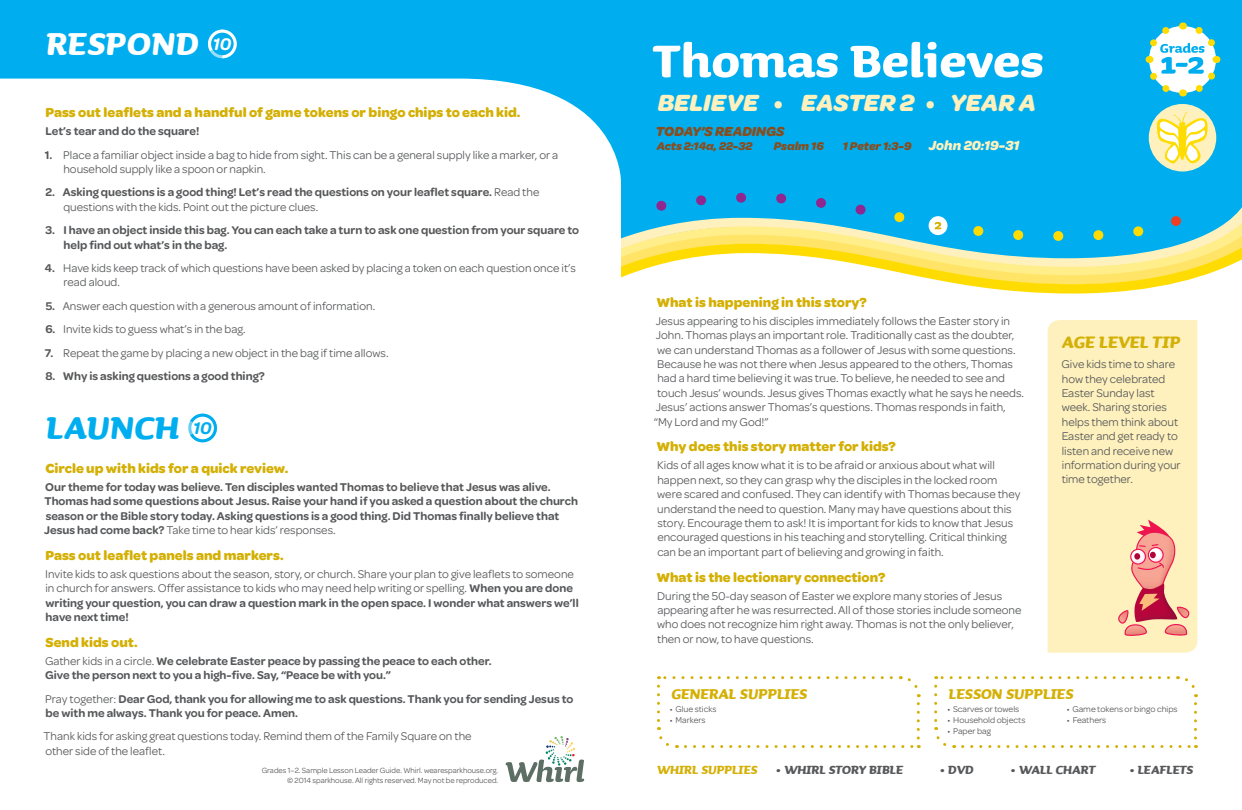
<style>
.page{position:relative;width:1242px;height:810px;background:#fff}
.page>*{position:absolute;margin:0;border:0;box-sizing:border-box;transform-origin:0 0}
.t1{font:700 58px "Sauna";color:#fff}
.t2{font:italic 700 40px "Sauna";letter-spacing:.015em;color:#fff}
.t3{font:italic 700 40px "Sauna";color:#00aeef}
.t4{font:italic 700 25px "Omnes";color:#fef1bd}
.t5{font:italic 700 21px "Sauna";color:#d4b005}
.t6{font:italic 700 18px "Sauna";color:#d4b005}
.t7{font:italic 600 18px "Omnes";color:#fff}
.t8{font:italic 600 18px "Omnes";color:#00aeef}
.t9{font:italic 700 15px "Sauna";color:#57585a}
.t10{font:700 14px "Omnes";color:#d4b005}
.t11{font:italic 700 14px "Omnes";color:#fef1bd}
.t12{font:italic 700 14px "Omnes";color:#894c1d}
.t13{font:12px/14.4px "Omnes";color:#57585a}
.t14{font:600 12px/14.4px "Omnes";color:#57585a}
.t15{font:italic 700 12px "Omnes";color:#894c1d}
.t16{font:9px "Omnes";color:#57585a}
.t17{font:8px/9.6px "Omnes";color:#57585a;text-align:right}
.s1{font-weight:600}
.s2{font-weight:400}
.s3{font-size:12px;color:#894c1d}
.s4{color:#d4b005}
</style>
<div class="page">
<div style="left:1048px;top:320px;width:149px;height:333px;background:#fef1bd"></div>
<svg style="left:506px;top:736px;width:78px;height:46px"></svg>
<div style="left:621px;top:0;width:621px;height:187px;background:#00aeef"></div>
<svg style="left:0;top:0;width:622px;height:182px"></svg>
<svg style="left:208px;top:30px;width:29px;height:28px"></svg>
<div style="left:211px;top:33px;width:23px;height:22px;background:#00aeef;border-radius:50%"></div>
<svg style="left:188px;top:413px;width:29px;height:30px"></svg>
<div style="left:191px;top:417px;width:23px;height:22px;background:#fff;border-radius:50%"></div>
<div style="left:1149px;top:104px;width:67px;height:67px;background:#fef1bd;border-radius:50%"></div>
<svg style="left:1157px;top:109px;width:52px;height:56px"></svg>
<svg style="left:1115px;top:520px;width:77px;height:117px;background:#f2b69e"></svg>
<svg style="left:621px;top:187px;width:621px;height:107px"></svg>
<svg style="left:657px;top:686px;width:20px;height:62px"></svg>
<svg style="left:685px;top:745px;width:234px;height:3px"></svg>
<svg style="left:900px;top:676px;width:20px;height:62px"></svg>
<svg style="left:658px;top:676px;width:233px;height:3px"></svg>
<svg style="left:934px;top:686px;width:21px;height:62px"></svg>
<svg style="left:963px;top:745px;width:234px;height:3px"></svg>
<svg style="left:1178px;top:676px;width:19px;height:62px"></svg>
<svg style="left:936px;top:676px;width:233px;height:3px"></svg>
<svg style="left:1142px;top:19px;width:81px;height:81px"></svg>
<h2 class="t2" style="left:46px;top:19px;width:154px">respond</h2>
<h3 class="t7" style="left:213px;top:34px;width:20px">10</h3>
<p class="t10" style="left:46px;top:104px;width:476px">Pass out leaflets and a handful of game tokens or bingo chips to each kid.</p>
<p class="t14" style="left:46px;top:124px;width:155px">Let’s tear and do the square!</p>
<p class="t13" style="left:63px;top:147px;width:496px;text-indent:-19px"><span class="s1">1.</span> Place a familiar object inside a bag to hide from sight. This can be a general supply like a marker, or a household supply like a spoon or napkin.</p>
<p class="t14" style="left:63px;top:185px;width:478px;text-indent:-18px">2. Asking questions is a good thing! Let’s read the questions on your leaflet square. <span class="s2">Read the questions with the kids. Point out the picture clues.</span></p>
<p class="t14" style="left:64px;top:223px;width:517px;text-indent:-18px">3. I have an object inside this bag. You can each take a turn to ask one question from your square to help find out what’s in the bag.</p>
<p class="t13" style="left:63px;top:261px;width:514px;text-indent:-19px"><span class="s1">4.</span> Have kids keep track of which questions have been asked by placing a token on each question once it’s read aloud.</p>
<p class="t13" style="left:46px;top:299px;width:331px"><span class="s1">5.</span> Answer each question with a generous amount of information.</p>
<p class="t13" style="left:45px;top:322px;width:202px"><span class="s1">6.</span> Invite kids to guess what’s in the bag.</p>
<p class="t13" style="left:45px;top:345px;width:345px"><span class="s1">7.</span> Repeat the game by placing a new object in the bag if time allows.</p>
<p class="t14" style="left:45px;top:369px;width:221px">8. Why is asking questions a good thing?</p>
<h2 class="t3" style="left:46px;top:403px;width:134px">launch</h2>
<h3 class="t8" style="left:193px;top:418px;width:20px">10</h3>
<p class="t10" style="left:45px;top:460px;width:245px">Circle up with kids for a quick review.</p>
<p class="t14" style="left:44px;top:480px;width:535px">Our theme for today was believe. Ten disciples wanted Thomas to believe that Jesus was alive.<br>Thomas had some questions about Jesus. Raise your hand if you asked a question about the church season or the Bible story today. Asking questions is a good thing. Did Thomas finally believe that Jesus had come back? <span class="s2">Take time to hear kids’ responses.</span></p>
<p class="t10" style="left:46px;top:547px;width:240px">Pass out leaflet panels and markers.</p>
<p class="t13" style="left:45px;top:567px;width:535px">Invite kids to ask questions about the season, story, or church. Share your plan to give leaflets to someone in church for answers. Offer assistance to kids who may need help writing or spelling. <span class="s1">When you are done writing your question, you can draw a question mark in the open space. I wonder what answers we’ll have next time!</span></p>
<p class="t10" style="left:45px;top:634px;width:94px">Send kids out.</p>
<p class="t14" style="left:45px;top:654px;width:448px"><span class="s2">Gather kids in a circle.</span> We celebrate Easter peace by passing the peace to each other.<br>Give the person next to you a high-five. Say, “Peace be with you.”</p>
<p class="t14" style="left:45px;top:691px;width:530px"><span class="s2">Pray together:</span> Dear God, thank you for allowing me to ask questions. Thank you for sending Jesus to be with me always. Thank you for peace. Amen.</p>
<p class="t13" style="left:44px;top:729px;width:429px">Thank kids for asking great questions today. Remind them of the Family Square on the other side of the leaflet.</p>
<p class="t17" style="left:262px;top:766px;width:238px">Grades 1–2. Sample Lesson Leader Guide. Whirl. wearesparkhouse.org. © 2014 sparkhouse. All rights reserved. May not be reproduced.</p>
<h1 class="t1" style="left:653px;top:24px;width:393px">Thomas Believes</h1>
<h3 class="t4" style="left:658px;top:88px;width:369px">BELIEVE • EASTER 2 • YEAR A</h3>
<p class="t12" style="left:656px;top:123px;width:130px">TODAY’S READINGS</p>
<p class="t15" style="left:657px;top:139px;width:97px">ACTS 2:14A, 22-32</p>
<p class="t15" style="left:774px;top:139px;width:51px">PSALM 16</p>
<p class="t11" style="left:843px;top:137px;width:178px"><span class="s3">1 PETER 1:3-9</span> JOHN 20:19-31</p>
<p class="t10" style="left:657px;top:294px;width:212px">What is happening in this story?</p>
<p class="t13" style="left:654px;top:314px;width:372px">Jesus appearing to his disciples immediately follows the Easter story in John. Thomas plays an important role. Traditionally cast as the doubter, we can understand Thomas as a follower of Jesus with some questions.<br>Because he was not there when Jesus appeared to the others, Thomas had a hard time believing it was true. To believe, he needed to see and touch Jesus’ wounds. Jesus gives Thomas exactly what he says he needs.<br>Jesus’ actions answer Thomas’s questions. Thomas responds in faith, “My Lord and my God!”</p>
<p class="t10" style="left:657px;top:439px;width:241px">Why does this story matter for kids?</p>
<p class="t13" style="left:657px;top:458px;width:365px">Kids of all ages know what it is to be afraid or anxious about what will happen next, so they can grasp why the disciples in the locked room were scared and confused. They can identify with Thomas because they understand the need to question. Many may have questions about this story. Encourage them to ask! It is important for kids to know that Jesus encouraged questions in his teaching and storytelling. Critical thinking can be an important part of believing and growing in faith.</p>
<p class="t10" style="left:657px;top:569px;width:230px">What is the lectionary connection?</p>
<p class="t13" style="left:657px;top:588px;width:366px">During the 50-day season of Easter we explore many stories of Jesus appearing after he was resurrected. All of those stories include someone who does not recognize him right away. Thomas is not the only believer, then or now, to have questions.</p>
<h3 class="t5" style="left:1062px;top:329px;width:120px">Age Level Tip</h3>
<p class="t13" style="left:1061px;top:357px;width:121px">Give kids time to share how they celebrated<br>Easter Sunday last week. Sharing stories helps them think about<br>Easter and get ready to listen and receive new information during your time together.</p>
<h3 class="t6" style="left:671px;top:682px;width:11px">GENER</h3>
<h3 class="t6" style="left:718px;top:682px;width:90px">AL Supplies</h3>
<h3 class="t6" style="left:949px;top:682px;width:126px">Lesson Supplies</h3>
<p class="t16" style="left:670px;top:704px;width:48px">• Glue sticks</p>
<p class="t16" style="left:670px;top:715px;width:37px">• Markers</p>
<p class="t16" style="left:947px;top:704px;width:74px">• Scarves or towels</p>
<p class="t16" style="left:947px;top:715px;width:80px">• Household objects</p>
<p class="t16" style="left:947px;top:726px;width:45px">• Paper bag</p>
<p class="t16" style="left:1067px;top:704px;width:112px">• Game tokens or bingo chips</p>
<p class="t16" style="left:1067px;top:715px;width:41px">• Feathers</p>
<p class="t9" style="left:657px;top:760px;width:248px"><span class="s4">Whirl supplies</span> • Whirl Story Bible</p>
<p class="t9" style="left:940px;top:760px;width:35px">• DVD</p>
<p class="t9" style="left:1011px;top:760px;width:87px">• Wall Chart</p>
<p class="t9" style="left:1129px;top:760px;width:65px">• Leaflets</p>
</div>
